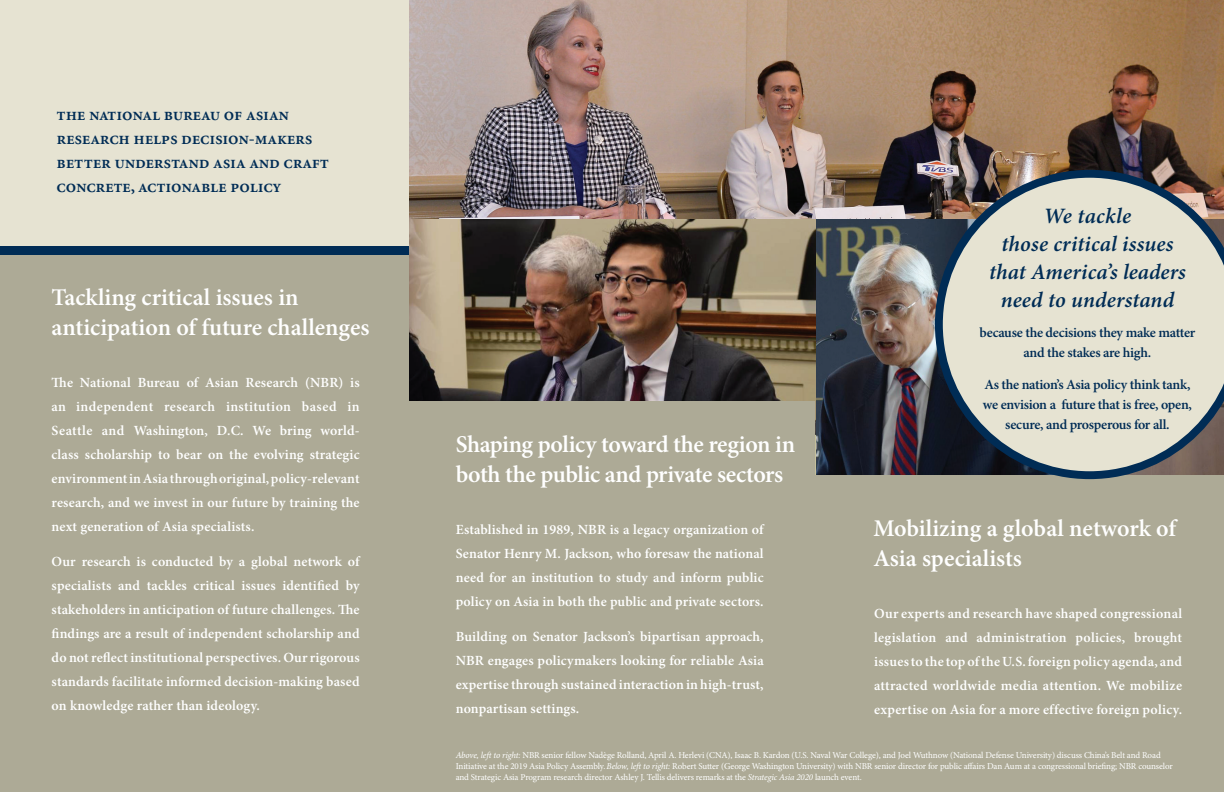
<style>
.page{position:relative;width:1224px;height:792px;background:#fff}
.page>*{position:absolute;margin:0;border:0;box-sizing:border-box;transform-origin:0 0}
.t1{font:600 24px/30px "Minion Pro";letter-spacing:-.005em;color:#fff}
.t2{font:italic 600 22px/28px "Minion Pro";letter-spacing:.005em;color:#002c55;text-align:center}
.t3{font:18px/24px "Minion Semibold SC";letter-spacing:-.01em;color:#002c55}
.t4{font:600 14px/24px "Minion Pro";letter-spacing:.01em;color:#fff;text-align:justify}
.t5{font:600 14px/20px "Minion Pro";letter-spacing:-.02em;color:#002c55;text-align:center}
.t6{font:9px/11px "Minion Pro";letter-spacing:-.02em;color:#fff}
.s1{font-style:italic}
</style>
<div class="page">
<img style="left:408px;top:0;width:816px;height:219px">
<img style="left:816px;top:219px;width:119px;height:256px">
<img style="left:408px;top:219px;width:408px;height:216px">
<div style="left:0;top:240px;width:409px;height:552px;background:#adaa96"></div>
<div style="left:0;top:0;width:408px;height:246px;background:#e6e3d2"></div>
<hr style="left:815px;top:435px;width:1px;height:357px;background:#c5c09c">
<div style="left:408px;top:402px;width:407px;height:390px;background:#adaa96"></div>
<div style="left:815px;top:475px;width:409px;height:317px;background:#adaa96"></div>
<div style="left:0;top:246px;width:409px;height:9px;background:#002c55"></div>
<svg style="left:935px;top:170px;width:289px;height:309px;background:#bbbab0"></svg>
<p class="t3" style="left:57px;top:102px;width:274px">the national bureau of asian research helps decision-makers better understand asia and craft concrete, actionable policy</p>
<h1 class="t1" style="left:52px;top:283px;width:319px">Tackling critical issues in anticipation of future challenges</h1>
<p class="t4" style="left:52px;top:371px;width:310px">The National Bureau of Asian Research (NBR) is an independent research institution based in Seattle and Washington, D.C. We bring world&shy;class scholarship to bear on the evolving strategic environment in Asia through original, policy-relevant research, and we invest in our future by training the next generation of Asia specialists.</p>
<p class="t4" style="left:52px;top:550px;width:310px">Our research is conducted by a global network of specialists and tackles critical issues identified by stakeholders in anticipation of future challenges. The findings are a result of independent scholarship and do not reflect institutional perspectives. Our rigorous standards facilitate informed decision-making based on knowledge rather than ideology.</p>
<h1 class="t1" style="left:456px;top:430px;width:341px">Shaping policy toward the region in both the public and private sectors</h1>
<p class="t4" style="left:456px;top:518px;width:310px">Established in 1989, NBR is a legacy organization of Senator Henry M. Jackson, who foresaw the national need for an institution to study and inform public policy on Asia in both the public and private sectors.</p>
<p class="t4" style="left:456px;top:625px;width:310px">Building on Senator Jackson’s bipartisan approach, NBR engages policymakers looking for reliable Asia expertise through sustained interaction in high-trust, nonpartisan settings.</p>
<h2 class="t2" style="left:989px;top:203px;width:198px">We tackle<br>those critical issues that America’s leaders need to understand</h2>
<p class="t5" style="left:980px;top:323px;width:217px">because the decisions they make matter and the stakes are high.</p>
<p class="t5" style="left:983px;top:375px;width:211px">As the nation’s Asia policy think tank, we envision a future that is free, open, secure, and prosperous for all.</p>
<h1 class="t1" style="left:873px;top:514px;width:304px">Mobilizing a global network of<br>Asia specialists</h1>
<p class="t4" style="left:874px;top:602px;width:310px">Our experts and research have shaped congressional legislation and administration policies, brought issues to the top of the U.S. foreign policy agenda, and attracted worldwide media attention. We mobilize expertise on Asia for a more effective foreign policy.</p>
<p class="t6" style="left:456px;top:750px;width:719px"><span class="s1">Above, left to right:</span> NBR senior fellow Nadège Rolland, April A. Herlevi (CNA), Isaac B. Kardon (U.S. Naval War College), and Joel Wuthnow (National Defense University) discuss China’s Belt and Road<br>Initiative at the 2019 Asia Policy Assembly.<span class="s1">Below, left to right:</span> Robert Sutter (George Washington University) with NBR senior director for public affairs Dan Aum at a congressional briefing; NBR counselor and Strategic Asia Program research director Ashley J. Tellis delivers remarks at the <span class="s1">Strategic Asia 2020</span> launch event.</p>
</div>
